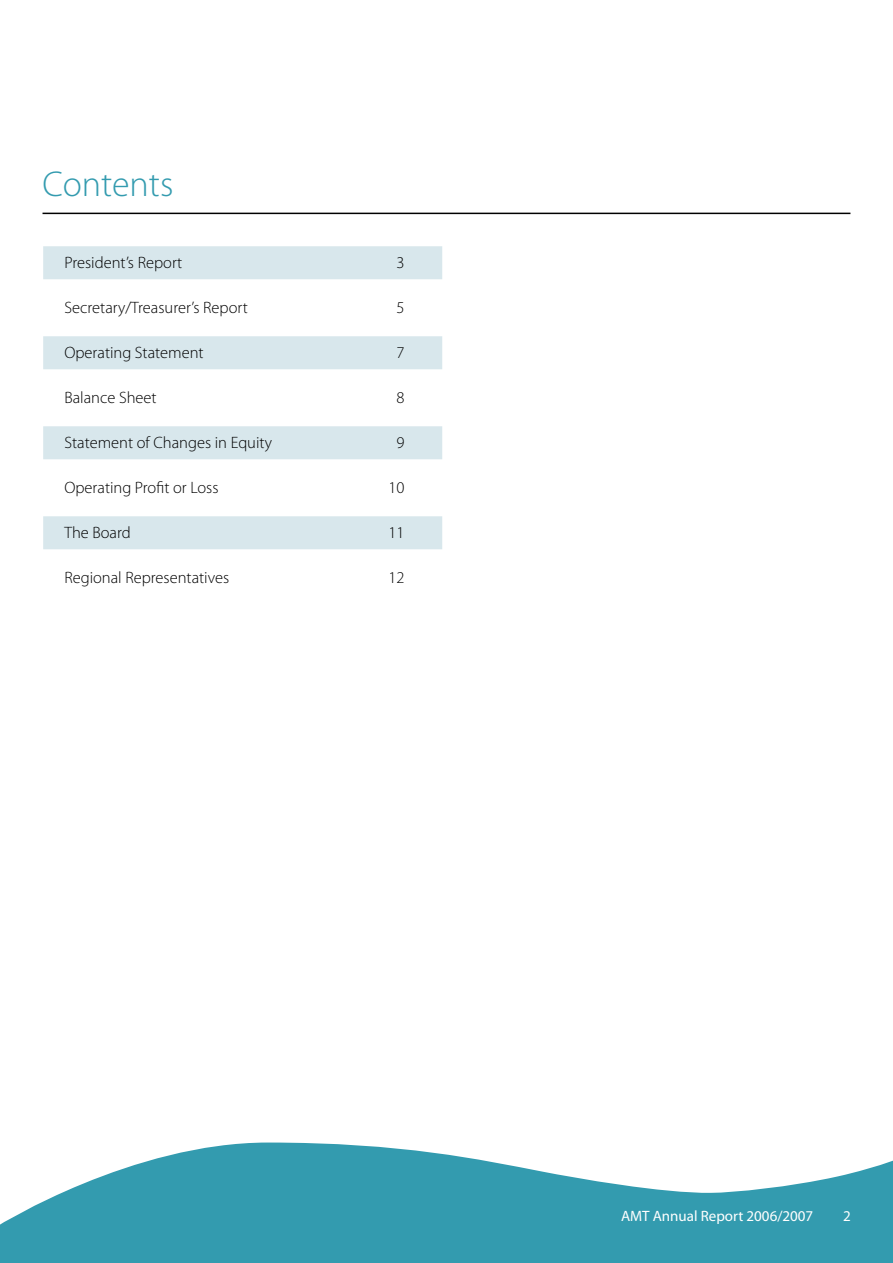
<style>
.page{position:relative;width:893px;height:1263px;background:#fff}
.page>*{position:absolute;margin:0;border:0;box-sizing:border-box;transform-origin:0 0}
.t1{font:300 36px "Myriad Pro";color:#339baf}
.t2{font:300 16.5px "Myriad Pro";color:#000}
.t3{font:15px "Myriad Pro";color:#fff}
</style>
<div class="page">
<svg style="left:0;top:1142px;width:893px;height:121px;fill:#339baf"></svg>
<div style="left:43px;top:246px;width:399px;height:33px;background:#d8e7ec"></div>
<div style="left:43px;top:336px;width:399px;height:33px;background:#d8e7ec"></div>
<div style="left:43px;top:426px;width:399px;height:33px;background:#d8e7ec"></div>
<div style="left:43px;top:516px;width:399px;height:33px;background:#d8e7ec"></div>
<hr style="left:43px;top:213px;width:807px;height:1px;background:#000">
<p class="t1" style="left:43px;top:164px;width:132px">Contents</p>
<p class="t2" style="left:64px;top:253px;width:119px">President’s Report</p>
<p class="t2" style="left:397px;top:253px;width:10px">3</p>
<p class="t2" style="left:64px;top:298px;width:185px">Secretary/Treasurer’s Report</p>
<p class="t2" style="left:397px;top:298px;width:10px">5</p>
<p class="t2" style="left:64px;top:343px;width:141px">Operating Statement</p>
<p class="t2" style="left:397px;top:343px;width:10px">7</p>
<p class="t2" style="left:64px;top:388px;width:94px">Balance Sheet</p>
<p class="t2" style="left:397px;top:388px;width:10px">8</p>
<p class="t2" style="left:64px;top:433px;width:209px">Statement of Changes in Equity</p>
<p class="t2" style="left:397px;top:433px;width:10px">9</p>
<p class="t2" style="left:64px;top:478px;width:156px">Operating Profit or Loss</p>
<p class="t2" style="left:389px;top:478px;width:18px">10</p>
<p class="t2" style="left:64px;top:523px;width:68px">The Board</p>
<p class="t2" style="left:389px;top:523px;width:18px">11</p>
<p class="t2" style="left:64px;top:568px;width:166px">Regional Representatives</p>
<p class="t2" style="left:389px;top:568px;width:18px">12</p>
<p class="t3" style="left:621px;top:1207px;width:194px">AMT Annual Report 2006/2007</p>
<p class="t3" style="left:843px;top:1207px;width:9px">2</p>
</div>
